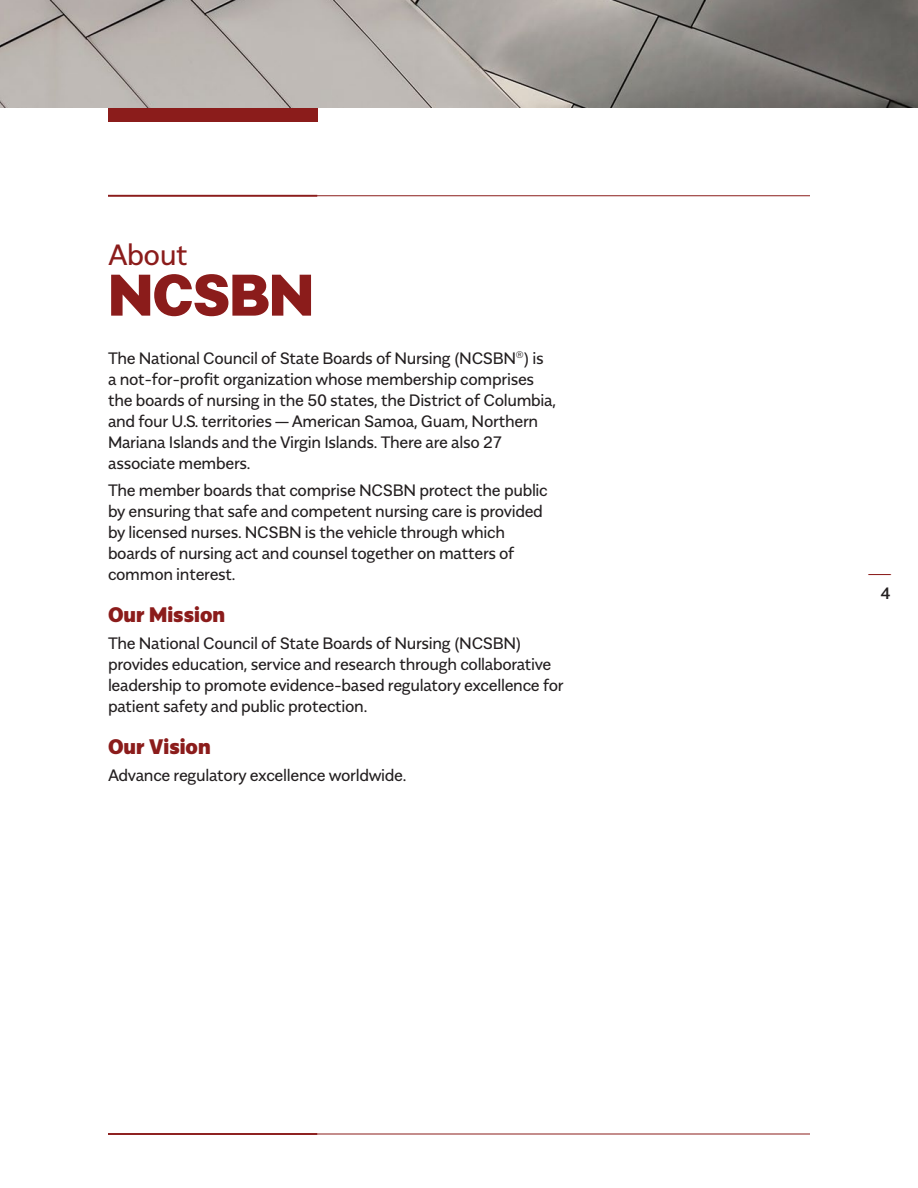
<style>
.page{position:relative;width:918px;height:1188px;background:#fff}
.page>*{position:absolute;margin:0;border:0;box-sizing:border-box;transform-origin:0 0}
.t1{font:900 58.5px "Alergia Normal";letter-spacing:-.02em;color:#8b1c1b}
.Title_Lead-In{font:29.25px "Alergia Normal";letter-spacing:-.02em;color:#8b1c1b}
.Subhead{font:900 21px "Alergia Normal";color:#8b1c1b}
.Body_Copy{font:16.5px/21px "Alergia Normal";letter-spacing:-.02em;color:#231f20}
.t2{font:300 16.5px "Alergia Normal";color:#8b1c1b;scale:1.75 1}
.t3{font:500 16.5px "Alergia Normal";color:#231f20}
</style>
<div class="page">
<hr style="left:108px;top:195px;width:702px;height:1px;background:#8b1c1b">
<hr style="left:108px;top:1134px;width:702px;height:1px;background:#8b1c1b">
<hr style="left:108px;top:195px;width:209px;height:2px;background:#8b1c1b">
<hr style="left:108px;top:1133px;width:209px;height:2px;background:#8b1c1b">
<div style="left:108px;top:0;width:209px;height:122px;background:#8b1c1b"></div>
<img style="left:0;top:0;width:918px;height:108px">
<p class="Title_Lead-In" style="left:108px;top:232px;width:81px">About</p>
<p class="t1" style="left:108px;top:247px;width:208px">NCSBN</p>
<p class="Body_Copy" style="left:108px;top:346px;width:450px">The National Council of State Boards of Nursing (NCSBN<sup>®</sup>) is a not-for-profit organization whose membership comprises the boards of nursing in the 50 states, the District of Columbia, and four U.S. territories — American Samoa, Guam, Northern Mariana Islands and the Virgin Islands. There are also 27 associate members.</p>
<p class="Body_Copy" style="left:108px;top:479px;width:441px">The member boards that comprise NCSBN protect the public by ensuring that safe and competent nursing care is provided by licensed nurses. NCSBN is the vehicle through which boards of nursing act and counsel together on matters of common interest.</p>
<p class="Subhead" style="left:108px;top:597px;width:119px">Our Mission</p>
<p class="Body_Copy" style="left:108px;top:632px;width:457px">The National Council of State Boards of Nursing (NCSBN) provides education, service and research through collaborative leadership to promote evidence-based regulatory excellence for patient safety and public protection.</p>
<p class="Subhead" style="left:108px;top:729px;width:104px">Our Vision</p>
<p class="Body_Copy" style="left:108px;top:764px;width:298px">Advance regulatory excellence worldwide.</p>
<p class="t2" style="left:868px;top:561px;width:14px">—</p>
<p class="t3" style="left:880px;top:580px;width:12px">4</p>
</div>
